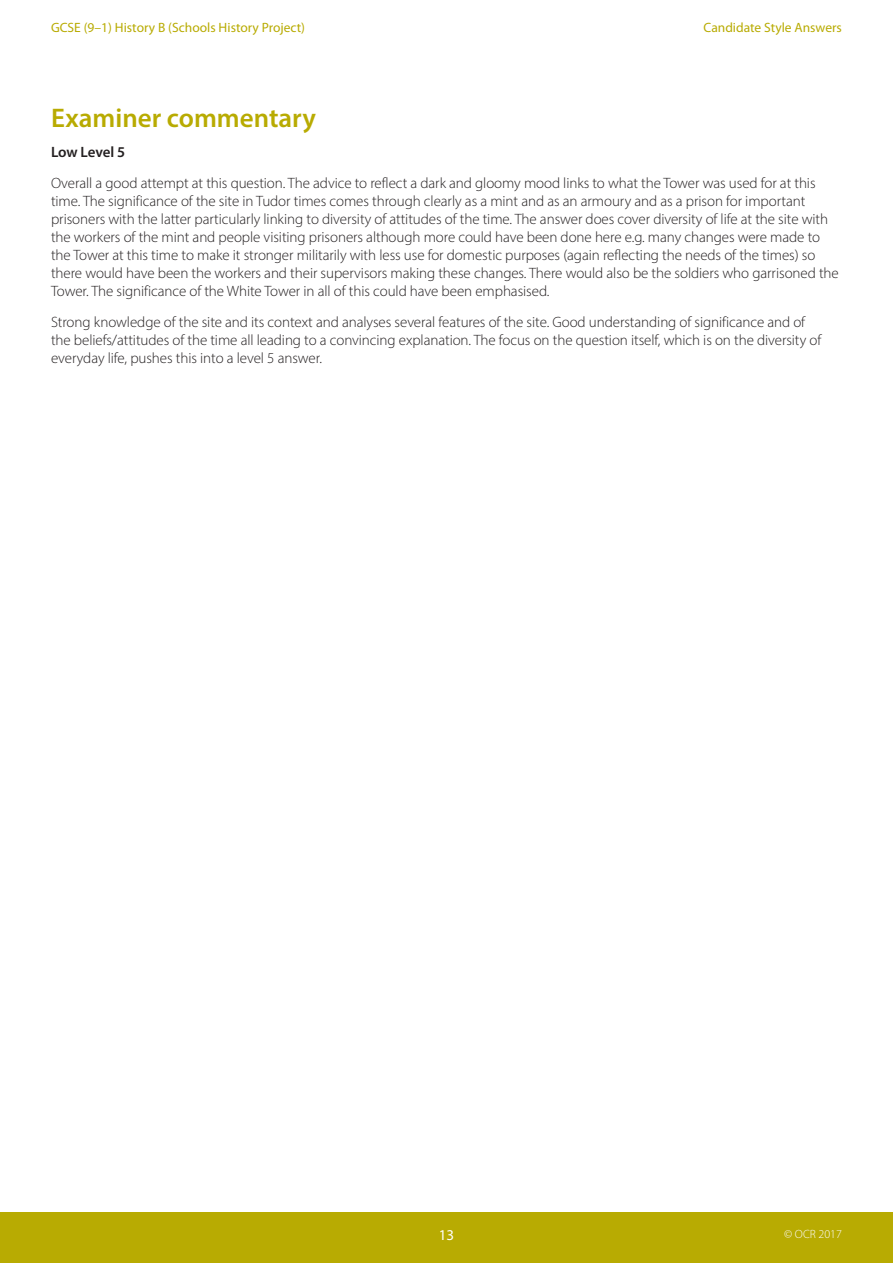
<style>
.page{position:relative;width:893px;height:1263px;background:#fff}
.page>*{position:absolute;margin:0;border:0;box-sizing:border-box;transform-origin:0 0}
.Subheading{font:600 27px "Myriad Pro";color:#b8ab02}
.Body{font:300 15px/18px "Myriad Pro";letter-spacing:-.005em;color:#231f20}
.Body-2{font:600 15px "Myriad Pro";letter-spacing:-.015em;color:#231f20}
.t1{font:15px "Myriad Pro";color:#fff}
.t2{font:13.5px "Myriad Pro";color:#b8ab02}
.t3{font:300 12px "Myriad Pro";color:#fff}
</style>
<div class="page">
<div style="left:0;top:1212px;width:893px;height:51px;background:#b8ab02"></div>
<p class="t2" style="left:51px;top:20px;width:255px">GCSE (9–1) History B (Schools History Project)</p>
<p class="t2" style="left:704px;top:19px;width:140px">Candidate Style Answers</p>
<h3 class="Subheading" style="left:51px;top:100px;width:266px">Examiner commentary</h3>
<h3 class="Body-2" style="left:51px;top:143px;width:76px">Low Level 5</h3>
<h3 class="Body" style="left:51px;top:174px;width:789px">Overall a good attempt at this question. The advice to reflect a dark and gloomy mood links to what the Tower was used for at this time. The significance of the site in Tudor times comes through clearly as a mint and as an armoury and as a prison for important prisoners with the latter particularly linking to diversity of attitudes of the time. The answer does cover diversity of life at the site with the workers of the mint and people visiting prisoners although more could have been done here e.g. many changes were made to the Tower at this time to make it stronger militarily with less use for domestic purposes (again reflecting the needs of the times) so there would have been the workers and their supervisors making these changes. There would also be the soldiers who garrisoned the Tower. The significance of the White Tower in all of this could have been emphasised.</h3>
<h3 class="Body" style="left:51px;top:313px;width:772px">Strong knowledge of the site and its context and analyses several features of the site. Good understanding of significance and of the beliefs/attitudes of the time all leading to a convincing explanation. The focus on the question itself, which is on the diversity of everyday life, pushes this into a level 5 answer.</h3>
<p class="t1" style="left:439px;top:1226px;width:17px">13</p>
<p class="t3" style="left:784px;top:1227px;width:59px">© OCR 2017</p>
</div>
